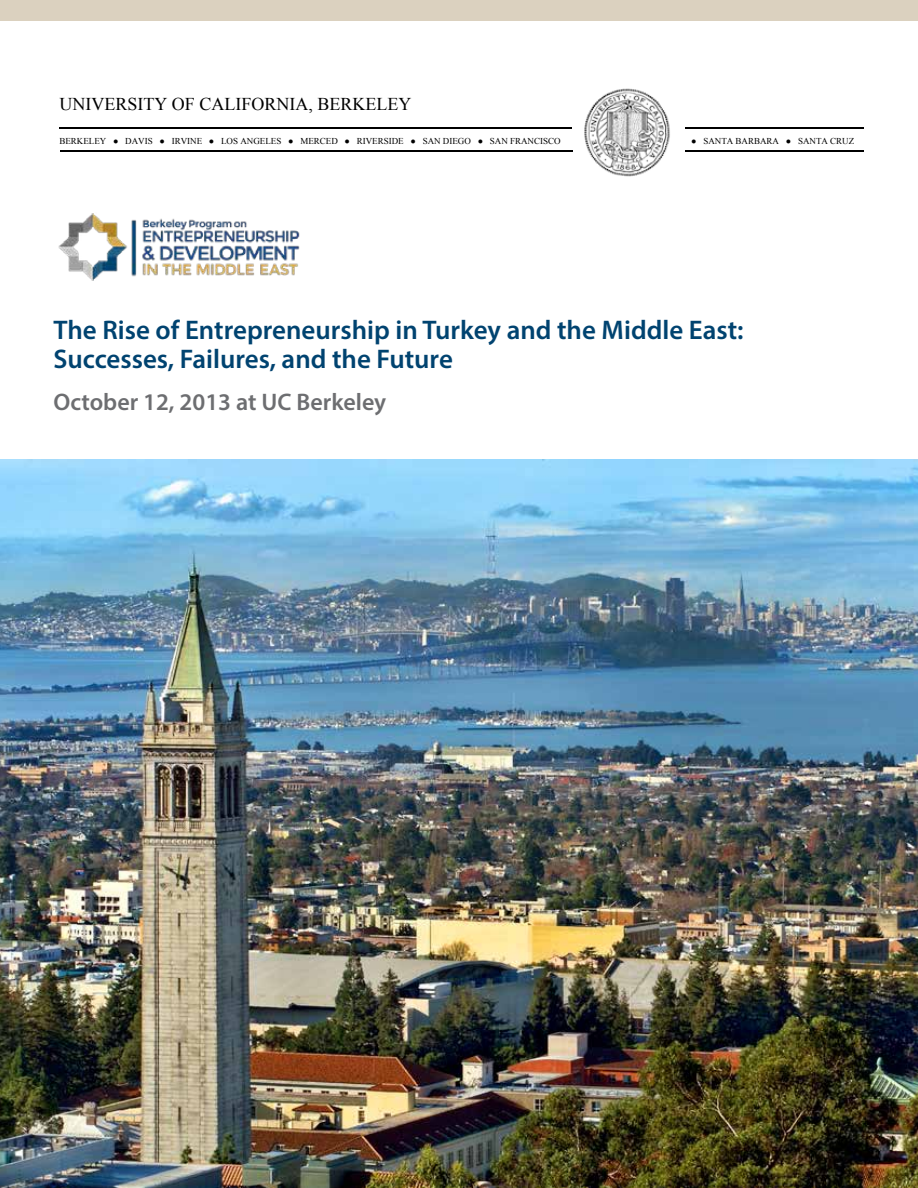
<style>
.page{position:relative;width:918px;height:1188px;background:#fff}
.page>*{position:absolute;margin:0;border:0;box-sizing:border-box;transform-origin:0 0}
.t1{font:600 27px/28.5px "Myriad Pro";color:#004370}
.t2{font:600 24px "Myriad Pro";color:#6d6e71}
.t3{font:18px "Times New Roman";color:#000}
.t4{font:9px "Times New Roman";color:#000}
</style>
<div class="page">
<div style="left:0;top:0;width:918px;height:21px;background:#dbd1bf"></div>
<img style="left:0;top:460px;width:918px;height:728px">
<img style="left:58px;top:213px;width:242px;height:68px">
<img style="left:584px;top:88px;width:86px;height:88px">
<hr style="left:59px;top:128px;width:513px;height:1px;background:#000">
<hr style="left:685px;top:128px;width:178px;height:1px;background:#000">
<hr style="left:60px;top:150px;width:513px;height:1px;background:#000">
<hr style="left:685px;top:150px;width:178px;height:1px;background:#000">
<h3 class="t3" style="left:59px;top:92px;width:353px">UNIVERSITY OF CALIFORNIA, BERKELEY</h3>
<p class="t4" style="left:59px;top:134px;width:503px">BERKELEY ● DAVIS ● IRVINE ● LOS ANGELES ● MERCED ● RIVERSIDE ● SAN DIEGO ● SAN FRANCISCO</p>
<p class="t4" style="left:691px;top:134px;width:165px">● SANTA BARBARA ● SANTA CRUZ</p>
<h1 class="t1" style="left:53px;top:315px;width:692px">The Rise of Entrepreneurship in Turkey and the Middle East:<br>Successes, Failures, and the Future</h1>
<h2 class="t2" style="left:53px;top:386px;width:334px">October 12, 2013 at UC Berkeley</h2>
</div>
